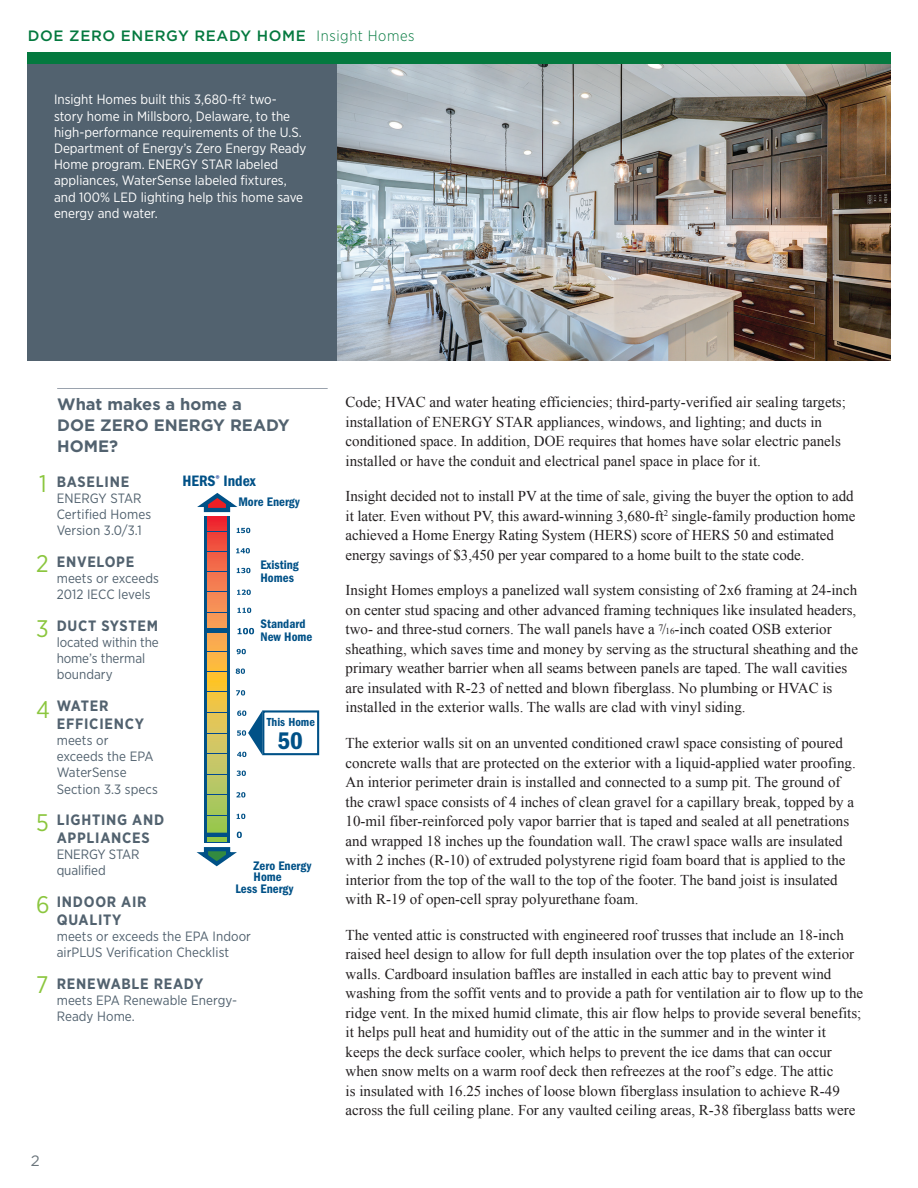
<style>
.page{position:relative;width:918px;height:1188px;background:#fff}
.page>*{position:absolute;margin:0;border:0;box-sizing:border-box;transform-origin:0 0}
.t1{font:24.9px "ITC Franklin Gothic Std Dm Cd";color:#005187}
.t2{font:24px "Gotham Narrow";color:#8bc63e}
.t3{font:700 16.5px/21px "Gotham";color:#52626f}
.t4{font:15.6px "ITC Franklin Gothic Std Dm Cd";color:#005187}
.t5{font:15px/19.5px "Times New Roman";color:#231f20}
.t6{font:700 15px/18px "Gotham Narrow";letter-spacing:.05em;color:#52626f}
.t7{font:500 15px "Gotham";letter-spacing:.04em;color:#04793f}
.t8{font:15px "Gotham";color:#6a747b}
.t9{font:13.5px/16.2px "Gotham Narrow";color:#fff}
.t10{font:13.5px/16.2px "Gotham Narrow";letter-spacing:.005em;color:#52626f}
.t11{font:12.75px/12.6px "ITC Franklin Gothic Std Dm Cd";color:#005187}
.t12{font:12.15px "ITC Franklin Gothic Std Dm Cd";color:#005187}
.t13{font:8.55px "ITC Franklin Gothic Std Dm Cd";color:#1d449b}
.s1{font-family:"Gotham Narrow";font-weight:300}
.s2{font-size:9px}
</style>
<div class="page">
<img style="left:336px;top:64px;width:555px;height:296px">
<div style="left:27px;top:58px;width:309px;height:302px;background:#52626f"></div>
<div style="left:27px;top:52px;width:864px;height:12px;background:#04793f"></div>
<div style="left:262px;top:710px;width:57px;height:45px;border:2px solid #005187"></div>
<svg style="left:207px;top:517px;width:20px;height:315px;background:#dfa24f"></svg>
<svg style="left:238px;top:608px;width:13px;height:5px"></svg>
<svg style="left:236px;top:690px;width:9px;height:6px"></svg>
<svg style="left:238px;top:628px;width:16px;height:6px"></svg>
<svg style="left:236px;top:548px;width:14px;height:5px"></svg>
<svg style="left:237px;top:568px;width:13px;height:5px"></svg>
<svg style="left:237px;top:590px;width:14px;height:5px"></svg>
<svg style="left:237px;top:649px;width:9px;height:5px"></svg>
<svg style="left:236px;top:669px;width:9px;height:5px"></svg>
<svg style="left:237px;top:814px;width:8px;height:5px"></svg>
<svg style="left:237px;top:771px;width:9px;height:5px"></svg>
<svg style="left:236px;top:792px;width:9px;height:6px"></svg>
<svg style="left:207px;top:551px;width:20px;height:1px"></svg>
<svg style="left:207px;top:531px;width:20px;height:1px"></svg>
<svg style="left:207px;top:591px;width:20px;height:1px"></svg>
<svg style="left:207px;top:612px;width:20px;height:1px"></svg>
<svg style="left:207px;top:651px;width:20px;height:1px"></svg>
<svg style="left:207px;top:672px;width:20px;height:1px"></svg>
<svg style="left:207px;top:691px;width:20px;height:1px"></svg>
<div style="left:205px;top:628px;width:24px;height:5px;border:4px solid #005187"></div>
<svg style="left:207px;top:571px;width:20px;height:1px"></svg>
<svg style="left:207px;top:712px;width:20px;height:1px"></svg>
<svg style="left:207px;top:733px;width:20px;height:1px"></svg>
<svg style="left:207px;top:753px;width:20px;height:1px"></svg>
<svg style="left:207px;top:774px;width:20px;height:1px"></svg>
<svg style="left:207px;top:794px;width:20px;height:1px"></svg>
<svg style="left:207px;top:815px;width:20px;height:1px"></svg>
<svg style="left:237px;top:710px;width:25px;height:47px"></svg>
<hr style="left:227px;top:516px;width:3px;height:327px;background:#005187">
<hr style="left:204px;top:516px;width:3px;height:327px;background:#005187">
<svg style="left:237px;top:528px;width:13px;height:5px"></svg>
<svg style="left:196px;top:832px;width:46px;height:35px"></svg>
<svg style="left:197px;top:493px;width:41px;height:20px"></svg>
<hr style="left:57px;top:388px;width:271px;height:1px;background:#9aa2ad">
<p class="t7" style="left:28px;top:28px;width:388px">DOE ZERO ENERGY READY HOME <span class="s1">Insight Homes</span></p>
<p class="t9" style="left:54px;top:91px;width:254px">Insight Homes built this 3,680-ft2 two&shy;story home in Millsboro, Delaware, to the high-performance requirements of the U.S.<br>Department of Energy’s Zero Energy Ready Home program. ENERGY STAR labeled appliances, WaterSense labeled fixtures, and 100% LED lighting help this home save energy and water.</p>
<p class="t3" style="left:57px;top:394px;width:234px">What makes a home a<br>DOE ZERO ENERGY READY<br>HOME?</p>
<h2 class="t2" style="left:39px;top:468px;width:9px">1</h2>
<h2 class="t2" style="left:36px;top:548px;width:14px">2</h2>
<h2 class="t2" style="left:36px;top:613px;width:14px">3</h2>
<h2 class="t2" style="left:36px;top:694px;width:15px">4</h2>
<h2 class="t2" style="left:36px;top:808px;width:14px">5</h2>
<h2 class="t2" style="left:36px;top:890px;width:15px">6</h2>
<h2 class="t2" style="left:36px;top:970px;width:14px">7</h2>
<p class="t13" style="left:216px;top:473px;width:6px">®</p>
<p class="t4" style="left:183px;top:472px;width:75px">HERS Index</p>
<p class="t6" style="left:57px;top:472px;width:74px">BASELINE</p>
<p class="t10" style="left:57px;top:490px;width:96px">ENERGY STAR<br>Certified Homes<br>Version 3.0/3.1</p>
<p class="t6" style="left:57px;top:552px;width:79px">ENVELOPE</p>
<p class="t10" style="left:57px;top:570px;width:104px">meets or exceeds<br>2012 IECC levels</p>
<p class="t6" style="left:57px;top:616px;width:103px">DUCT SYSTEM</p>
<p class="t10" style="left:57px;top:634px;width:104px">located within the home’s thermal boundary</p>
<p class="t6" style="left:57px;top:696px;width:89px">WATER<br>EFFICIENCY</p>
<p class="t10" style="left:57px;top:732px;width:103px">meets or exceeds the EPA<br>WaterSense<br>Section 3.3 specs</p>
<p class="t6" style="left:57px;top:811px;width:109px">LIGHTING AND<br>APPLIANCES</p>
<p class="t10" style="left:57px;top:846px;width:84px">ENERGY STAR qualified</p>
<p class="t6" style="left:57px;top:893px;width:91px">INDOOR AIR<br>QUALITY</p>
<p class="t10" style="left:57px;top:928px;width:196px">meets or exceeds the EPA Indoor airPLUS Verification Checklist</p>
<p class="t6" style="left:57px;top:974px;width:148px">RENEWABLE READY</p>
<p class="t10" style="left:57px;top:992px;width:182px">meets EPA Renewable Energy-<br>Ready Home.</p>
<p class="t11" style="left:238px;top:495px;width:63px">More Energy</p>
<p class="t11" style="left:261px;top:559px;width:40px">Existing<br>Homes</p>
<p class="t11" style="left:261px;top:618px;width:53px">Standard<br>New Home</p>
<p class="t12" style="left:267px;top:715px;width:50px">This Home</p>
<h1 class="t1" style="left:277px;top:727px;width:27px">50</h1>
<p class="t11" style="left:254px;top:859px;width:59px">Zero Energy</p>
<p class="t11" style="left:254px;top:871px;width:30px">Home</p>
<p class="t11" style="left:235px;top:883px;width:59px">Less Energy</p>
<p class="t8" style="left:31px;top:1153px;width:10px">2</p>
<p class="t5" style="left:346px;top:392px;width:502px">Code; HVAC and water heating efficiencies; third-party-verified air sealing targets; installation of ENERGY STAR appliances, windows, and lighting; and ducts in conditioned space. In addition, DOE requires that homes have solar electric panels installed or have the conduit and electrical panel space in place for it.</p>
<p class="t5" style="left:346px;top:486px;width:511px">Insight decided not to install PV at the time of sale, giving the buyer the option to add it later. Even without PV, this award-winning 3,680-ft<sup>2</sup> single-family production home achieved a Home Energy Rating System (HERS) score of HERS 50 and estimated energy savings of $3,450 per year compared to a home built to the state code.</p>
<p class="t5" style="left:346px;top:580px;width:514px">Insight Homes employs a panelized wall system consisting of 2x6 framing at 24-inch on center stud spacing and other advanced framing techniques like insulated headers, two- and three-stud corners. The wall panels have a <sup>7</sup>/<span class="s2">16</span>-inch coated OSB exterior sheathing, which saves time and money by serving as the structural sheathing and the primary weather barrier when all seams between panels are taped. The wall cavities are insulated with R-23 of netted and blown fiberglass. No plumbing or HVAC is installed in the exterior walls. The walls are clad with vinyl siding.</p>
<p class="t5" style="left:346px;top:733px;width:512px">The exterior walls sit on an unvented conditioned crawl space consisting of poured concrete walls that are protected on the exterior with a liquid-applied water proofing.<br>An interior perimeter drain is installed and connected to a sump pit. The ground of the crawl space consists of 4 inches of clean gravel for a capillary break, topped by a 10-mil fiber-reinforced poly vapor barrier that is taped and sealed at all penetrations and wrapped 18 inches up the foundation wall. The crawl space walls are insulated with 2 inches (R-10) of extruded polystyrene rigid foam board that is applied to the interior from the top of the wall to the top of the footer. The band joist is insulated with R-19 of open-cell spray polyurethane foam.</p>
<p class="t5" style="left:346px;top:925px;width:519px">The vented attic is constructed with engineered roof trusses that include an 18-inch raised heel design to allow for full depth insulation over the top plates of the exterior walls. Cardboard insulation baffles are installed in each attic bay to prevent wind washing from the soffit vents and to provide a path for ventilation air to flow up to the ridge vent. In the mixed humid climate, this air flow helps to provide several benefits; it helps pull heat and humidity out of the attic in the summer and in the winter it keeps the deck surface cooler, which helps to prevent the ice dams that can occur when snow melts on a warm roof deck then refreezes at the roof’s edge. The attic<br>is insulated with 16.25 inches of loose blown fiberglass insulation to achieve R-49 across the full ceiling plane. For any vaulted ceiling areas, R-38 fiberglass batts were</p>
</div>
